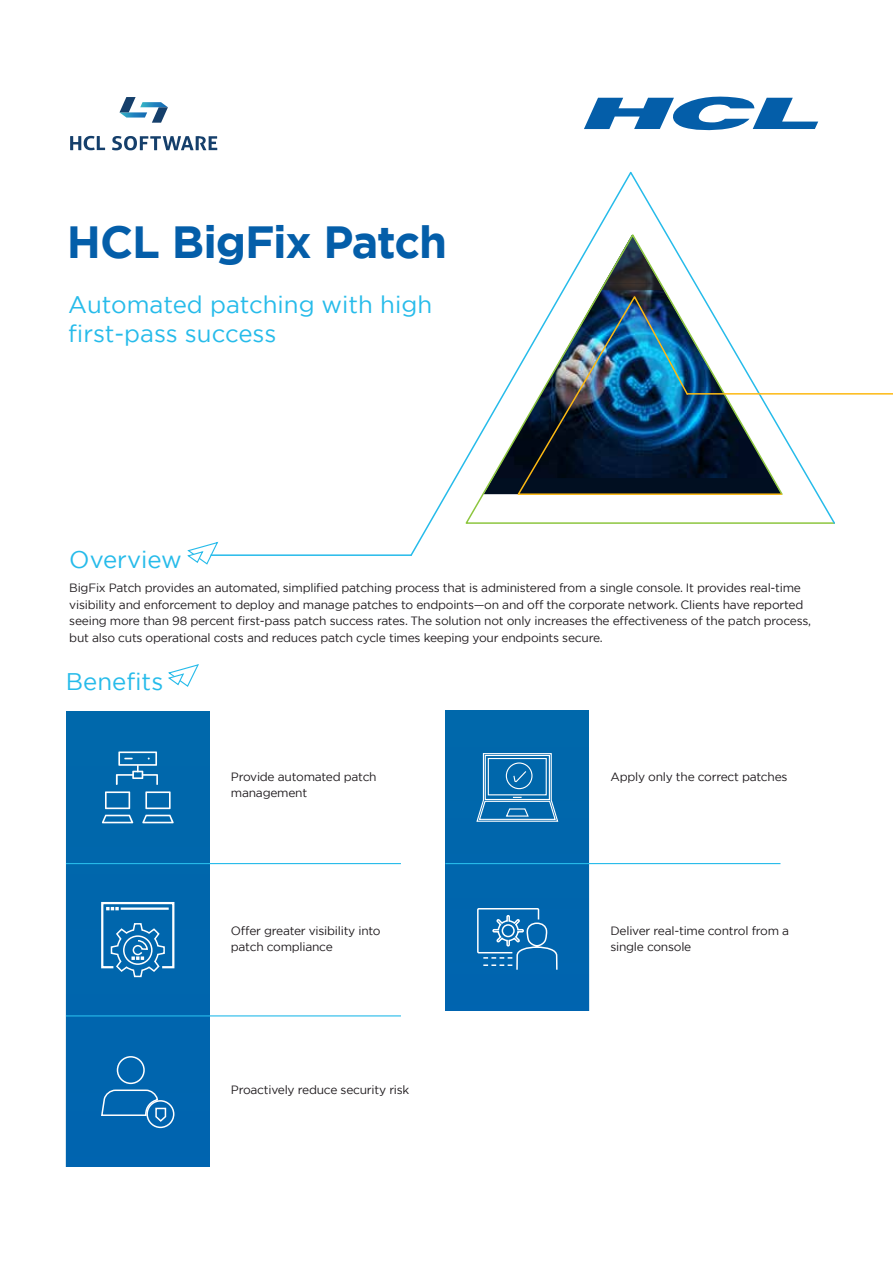
<style>
.page{position:relative;width:893px;height:1263px;background:#fff}
.page>*{position:absolute;margin:0;border:0;box-sizing:border-box;transform-origin:0 0}
.t1{font:700 45px "Gotham";letter-spacing:-.03em;color:#045ea9}
.t2{font:24px/28.8px "Gotham";color:#26bbea}
.t3{font:12px/16.5px "Gotham";letter-spacing:-.02em;color:#211d20}
</style>
<div class="page">
<div style="left:66px;top:711px;width:144px;height:455px;background:#0066ad"></div>
<div style="left:445px;top:711px;width:144px;height:300px;background:#0066ad"></div>
<svg style="left:411px;top:171px;width:424px;height:385px"></svg>
<hr style="left:687px;top:393px;width:206px;height:2px;background:#fdb913">
<img style="left:516px;top:235px;width:267px;height:261px">
<svg style="left:584px;top:96px;width:234px;height:35px"></svg>
<svg style="left:187px;top:541px;width:32px;height:24px"></svg>
<hr style="left:211px;top:554px;width:200px;height:2px;background:#26bbea">
<svg style="left:120px;top:97px;width:48px;height:26px"></svg>
<svg style="left:70px;top:136px;width:35px;height:14px"></svg>
<svg style="left:112px;top:136px;width:105px;height:14px"></svg>
<hr style="left:66px;top:863px;width:335px;height:1px;background:#26bbea">
<hr style="left:66px;top:1015px;width:335px;height:1px;background:#26bbea">
<hr style="left:445px;top:863px;width:335px;height:1px;background:#26bbea">
<svg style="left:168px;top:664px;width:31px;height:23px"></svg>
<svg style="left:476px;top:710px;width:83px;height:260px"></svg>
<div style="left:117px;top:1056px;width:28px;height:28px;border:2px solid #fff;border-radius:50%"></div>
<svg style="left:101px;top:1089px;width:74px;height:40px"></svg>
<svg style="left:101px;top:901px;width:74px;height:77px"></svg>
<svg style="left:116px;top:751px;width:42px;height:34px"></svg>
<svg style="left:145px;top:791px;width:26px;height:18px"></svg>
<svg style="left:142px;top:815px;width:32px;height:8px"></svg>
<svg style="left:105px;top:791px;width:25px;height:18px"></svg>
<svg style="left:102px;top:815px;width:31px;height:8px"></svg>
<h1 class="t1" style="left:67px;top:212px;width:382px">HCL BigFix Patch</h1>
<h2 class="t2" style="left:68px;top:289px;width:365px">Automated patching with high first-pass success</h2>
<h2 class="t2" style="left:69px;top:545px;width:114px">Overview</h2>
<p class="t3" style="left:69px;top:580px;width:743px">BigFix Patch provides an automated, simplified patching process that is administered from a single console. It provides real-time visibility and enforcement to deploy and manage patches to endpoints—on and off the corporate network. Clients have reported seeing more than 98 percent first-pass patch success rates. The solution not only increases the effectiveness of the patch process, but also cuts operational costs and reduces patch cycle times keeping your endpoints secure.</p>
<h2 class="t2" style="left:66px;top:666px;width:99px">Benefits</h2>
<p class="t3" style="left:231px;top:768px;width:147px">Provide automated patch management</p>
<p class="t3" style="left:231px;top:922px;width:151px">Offer greater visibility into patch compliance</p>
<p class="t3" style="left:231px;top:1081px;width:180px">Proactively reduce security risk</p>
<p class="t3" style="left:610px;top:768px;width:179px">Apply only the correct patches</p>
<p class="t3" style="left:610px;top:922px;width:180px">Deliver real-time control from a single console</p>
</div>
